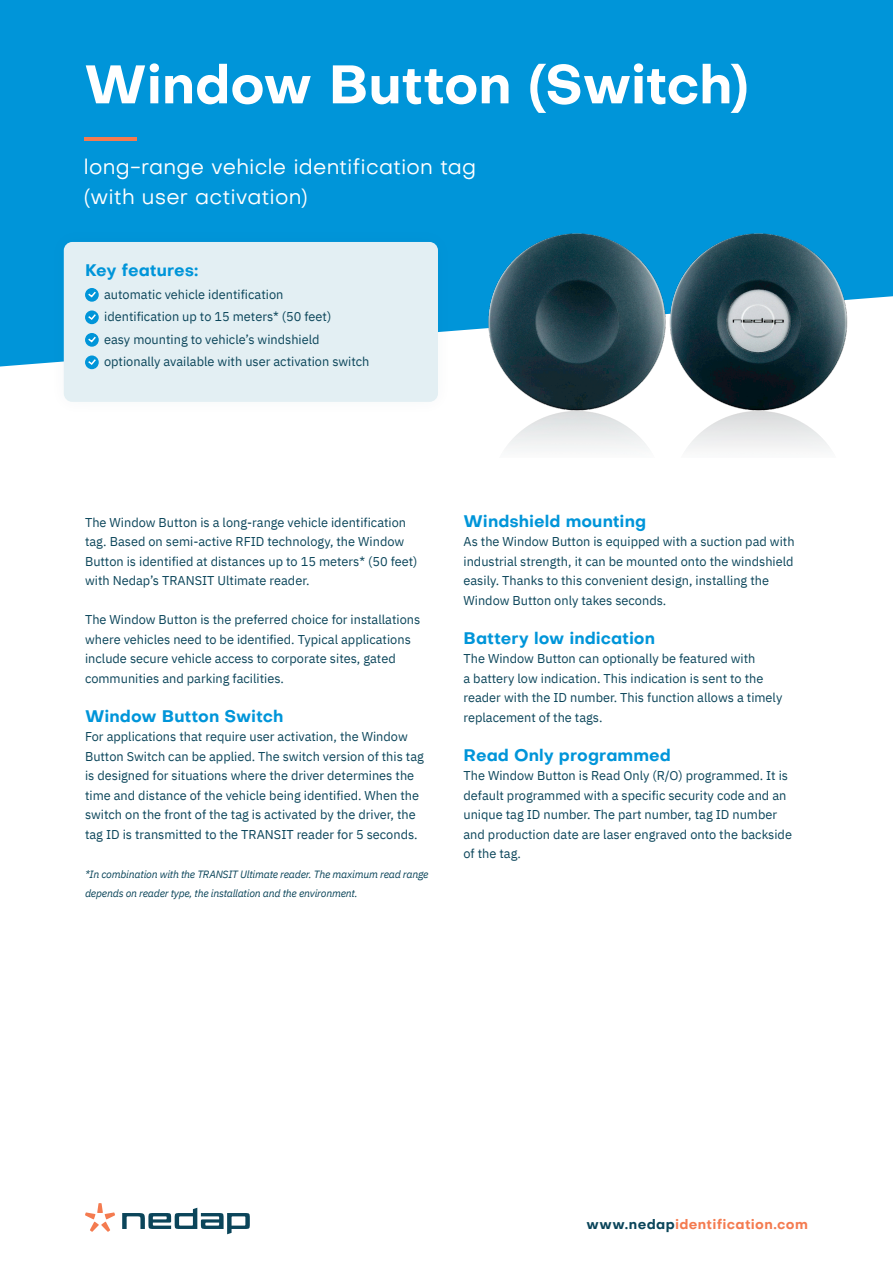
<style>
.page{position:relative;width:893px;height:1263px;background:#0095d9}
.page>*{position:absolute;margin:0;border:0;box-sizing:border-box;transform-origin:0 0}
.t1{font:700 53.25px "Objectivity";letter-spacing:-.01em;color:#fff}
.t2{font:21px/30px "Objectivity";letter-spacing:.005em;color:#fff}
.t3{font:700 16.5px "Objectivity";letter-spacing:.005em;color:#0095d9}
.t4{font:700 13.5px "Objectivity";letter-spacing:.025em;color:#f47b50}
.t5{font:12.75px/19.5px "IBM Plex Sans";color:#0b455a}
.t6{font:italic 10.5px/19.5px "IBM Plex Sans";letter-spacing:-.02em;color:#0b455a}
.s1{color:#0b455a}
</style>
<div class="page">
<div style="left:0;top:296px;width:893px;height:967px;background:#fff"></div>
<div style="left:48px;top:226px;width:406px;height:192px;background:#0b455a;opacity:.05"></div>
<div style="left:64px;top:242px;width:374px;height:160px;background:#e3eff3;border-radius:9px"></div>
<svg style="left:122px;top:1208px;width:128px;height:26px;background:#a6bbc2"></svg>
<svg style="left:85px;top:1203px;width:30px;height:29px"></svg>
<img style="left:487px;top:233px;width:361px;height:224px">
<hr style="left:84px;top:137px;width:53px;height:4px;background:#f47b50">
<svg style="left:85px;top:288px;width:14px;height:14px"></svg>
<svg style="left:87px;top:290px;width:10px;height:9px"></svg>
<svg style="left:85px;top:310px;width:14px;height:14px"></svg>
<svg style="left:87px;top:313px;width:10px;height:8px"></svg>
<svg style="left:85px;top:333px;width:14px;height:14px"></svg>
<svg style="left:87px;top:335px;width:10px;height:9px"></svg>
<svg style="left:85px;top:355px;width:14px;height:14px"></svg>
<svg style="left:87px;top:358px;width:10px;height:8px"></svg>
<p class="t1" style="left:84px;top:46px;width:666px">Window Button (Switch)</p>
<p class="t2" style="left:84px;top:152px;width:394px">long-range vehicle identification tag (with user activation)</p>
<p class="t3" style="left:85px;top:258px;width:115px">Key features:</p>
<p class="t5" style="left:104px;top:283px;width:181px">automatic vehicle identification</p>
<p class="t5" style="left:104px;top:306px;width:229px">identification up to 15 meters* (50 feet)</p>
<p class="t5" style="left:104px;top:328px;width:217px">easy mounting to vehicle’s windshield</p>
<p class="t5" style="left:104px;top:351px;width:267px">optionally available with user activation switch</p>
<p class="t5" style="left:85px;top:511px;width:334px">The Window Button is a long-range vehicle identification tag. Based on semi-active RFID technology, the Window Button is identified at distances up to 15 meters* (50 feet) with Nedap’s TRANSIT Ultimate reader.</p>
<p class="t5" style="left:85px;top:609px;width:337px">The Window Button is the preferred choice for installations where vehicles need to be identified. Typical applications include secure vehicle access to corporate sites, gated communities and parking facilities.</p>
<p class="t3" style="left:85px;top:704px;width:200px">Window Button Switch</p>
<p class="t5" style="left:85px;top:726px;width:340px">For applications that require user activation, the Window Button Switch can be applied. The switch version of this tag is designed for situations where the driver determines the time and distance of the vehicle being identified. When the switch on the front of the tag is activated by the driver, the tag ID is transmitted to the TRANSIT reader for 5 seconds.</p>
<p class="t6" style="left:85px;top:863px;width:345px">*In combination with the TRANSIT Ultimate reader. The maximum read range depends on reader type, the installation and the environment.</p>
<p class="t3" style="left:463px;top:509px;width:184px">Windshield mounting</p>
<p class="t5" style="left:463px;top:531px;width:333px">As the Window Button is equipped with a suction pad with industrial strength, it can be mounted onto the windshield easily. Thanks to this convenient design, installing the Window Button only takes seconds.</p>
<p class="t3" style="left:463px;top:626px;width:193px">Battery low indication</p>
<p class="t5" style="left:463px;top:648px;width:320px">The Window Button can optionally be featured with<br>a battery low indication. This indication is sent to the reader with the ID number. This function allows a timely replacement of the tags.</p>
<p class="t3" style="left:463px;top:743px;width:209px">Read Only programmed</p>
<p class="t5" style="left:463px;top:765px;width:330px">The Window Button is Read Only (R/O) programmed. It is default programmed with a specific security code and an unique tag ID number. The part number, tag ID number and production date are laser engraved onto the backside of the tag.</p>
<p class="t4" style="left:587px;top:1214px;width:223px"><span class="s1">www.nedap</span>identification.com</p>
</div>
